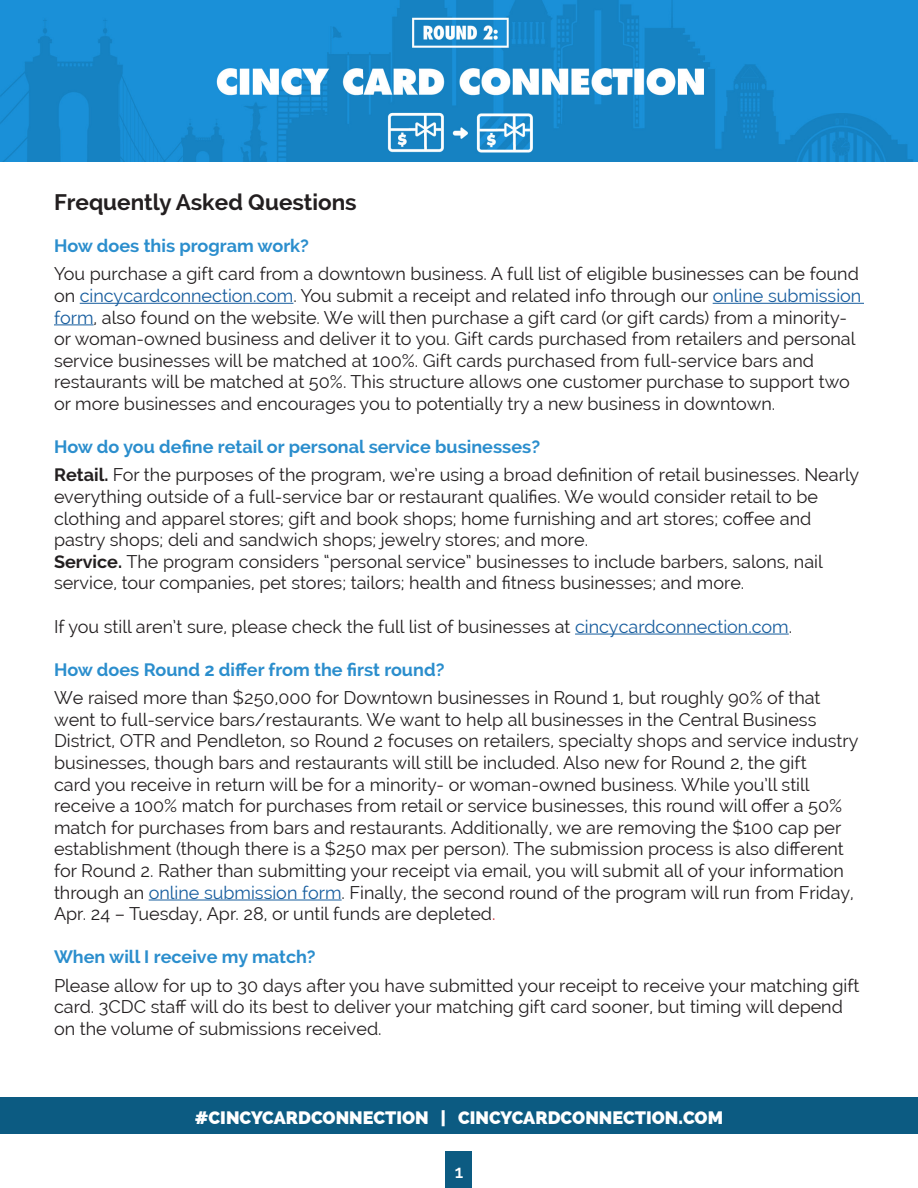
<style>
.page{position:relative;width:918px;height:1188px;background:#fff}
.page>*{position:absolute;margin:0;border:0;box-sizing:border-box;transform-origin:0 0}
.t1{font:700 22.5px "Raleway";color:#231f20}
.t2{font:18px/21.6px "Raleway";color:#231f20}
.t3{font:700 18px "Raleway";color:#2b8ecd}
.t4{font:800 18px "Raleway";color:#fff}
.t5{font:600 18px "Raleway";color:#fff}
.s1{color:#175d9e}
.s2{font-weight:700}
.s3{color:#d1232a}
</style>
<div class="page">
<hr style="left:80px;top:303px;width:213px;height:1px;background:#175d9e">
<hr style="left:713px;top:303px;width:151px;height:1px;background:#175d9e">
<hr style="left:54px;top:324px;width:40px;height:1px;background:#175d9e">
<hr style="left:575px;top:634px;width:214px;height:1px;background:#175d9e">
<hr style="left:149px;top:900px;width:193px;height:1px;background:#175d9e">
<div style="left:0;top:1097px;width:918px;height:37px;background:#0c5b82"></div>
<div style="left:446px;top:1151px;width:26px;height:37px;background:#0c5b82"></div>
<img style="left:0;top:0;width:918px;height:162px">
<p class="t1" style="left:54px;top:189px;width:304px">Frequently Asked Questions</p>
<p class="t3" style="left:54px;top:235px;width:257px">How does this program work?</p>
<p class="t2" style="left:54px;top:263px;width:809px">You purchase a gift card from a downtown business. A full list of eligible businesses can be found on <span class="s1">cincycardconnection.com</span>. You submit a receipt and related info through our <span class="s1">online submission form</span>, also found on the website. We will then purchase a gift card (or gift cards) from a minority&shy;or woman-owned business and deliver it to you. Gift cards purchased from retailers and personal service businesses will be matched at 100%. Gift cards purchased from full-service bars and restaurants will be matched at 50%. This structure allows one customer purchase to support two or more businesses and encourages you to potentially try a new business in downtown.</p>
<p class="t3" style="left:54px;top:437px;width:488px">How do you define retail or personal service businesses?</p>
<p class="t2" style="left:54px;top:464px;width:807px"><span class="s2">Retail.</span> For the purposes of the program, we’re using a broad definition of retail businesses. Nearly everything outside of a full-service bar or restaurant qualifies. We would consider retail to be clothing and apparel stores; gift and book shops; home furnishing and art stores; coffee and pastry shops; deli and sandwich shops; jewelry stores; and more.</p>
<p class="t2" style="left:54px;top:551px;width:770px"><span class="s2">Service.</span> The program considers “personal service” businesses to include barbers, salons, nail service, tour companies, pet stores; tailors; health and fitness businesses; and more.</p>
<p class="t2" style="left:54px;top:616px;width:740px">If you still aren’t sure, please check the full list of businesses at <span class="s1">cincycardconnection.com</span>.</p>
<p class="t3" style="left:54px;top:659px;width:392px">How does Round 2 differ from the first round?</p>
<p class="t2" style="left:54px;top:687px;width:806px">We raised more than $250,000 for Downtown businesses in Round 1, but roughly 90% of that went to full-service bars/restaurants. We want to help all businesses in the Central Business District, OTR and Pendleton, so Round 2 focuses on retailers, specialty shops and service industry businesses, though bars and restaurants will still be included. Also new for Round 2, the gift<br>card you receive in return will be for a minority- or woman-owned business. While you’ll still receive a 100% match for purchases from retail or service businesses, this round will offer a 50% match for purchases from bars and restaurants. Additionally, we are removing the $100 cap per establishment (though there is a $250 max per person). The submission process is also different for Round 2. Rather than submitting your receipt via email, you will submit all of your information through an <span class="s1">online submission form</span>. Finally, the second round of the program will run from Friday, Apr. 24 – Tuesday, Apr. 28, or until funds are depleted<span class="s3">.</span></p>
<p class="t3" style="left:54px;top:947px;width:263px">When will I receive my match?</p>
<p class="t2" style="left:54px;top:975px;width:807px">Please allow for up to 30 days after you have submitted your receipt to receive your matching gift card. 3CDC staff will do its best to deliver your matching gift card sooner, but timing will depend on the volume of submissions received.</p>
<p class="t4" style="left:195px;top:1107px;width:530px">#CINCYCARDCONNECTION | CINCYCARDCONNECTION.COM</p>
<p class="t5" style="left:455px;top:1161px;width:10px">1</p>
</div>
